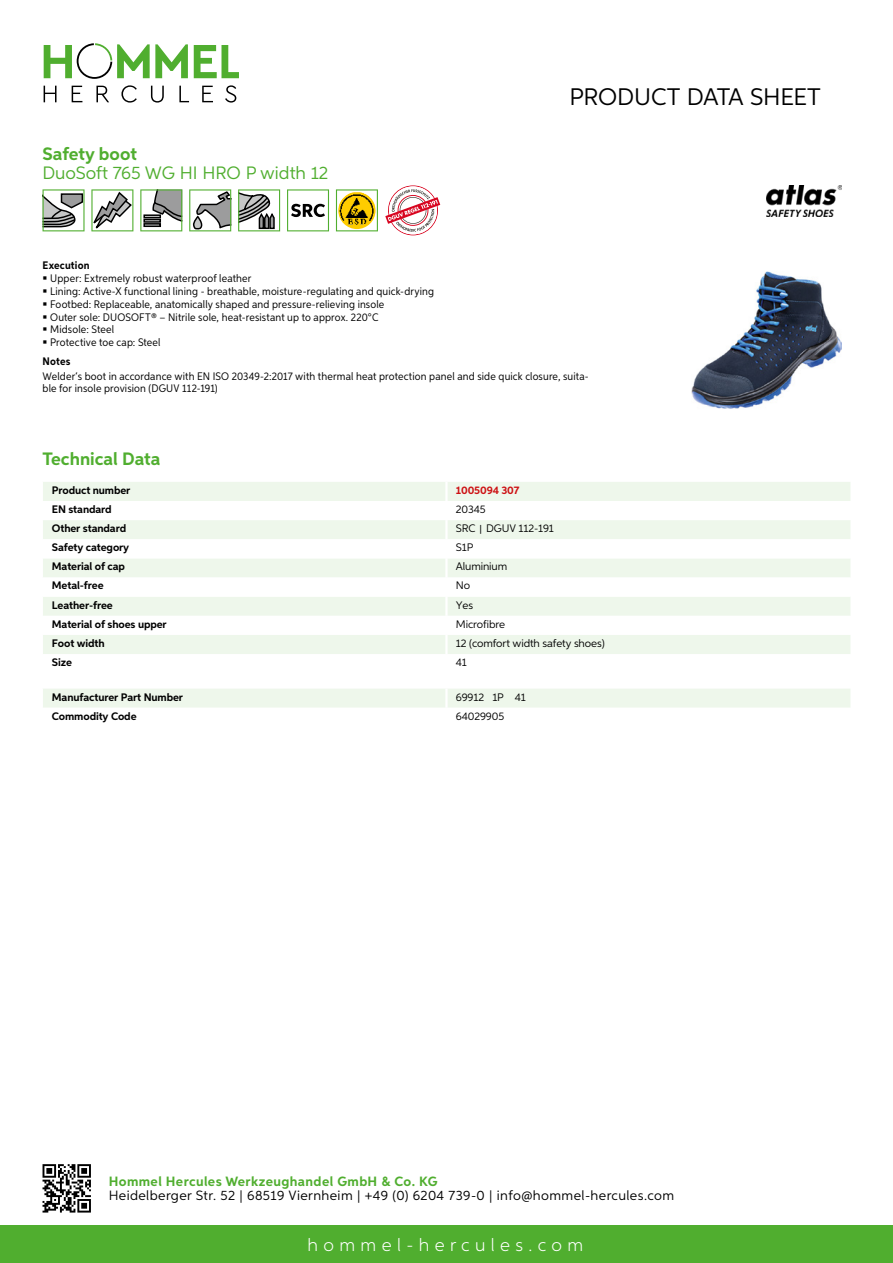
<style>
.page{position:relative;width:893px;height:1263px;background:#fff}
.page>*{position:absolute;margin:0;border:0;box-sizing:border-box;transform-origin:0 0}
.t1{font:24px "Aspira";letter-spacing:-.01em;color:#000}
.t2{font:18px "Aspira";color:#50ae2f}
.t3{font:700 18px "Aspira";color:#50ae2f}
.t4{font:300 18px "Aspira";letter-spacing:.3em;color:#fff}
.t5{font:13.5px "Aspira";letter-spacing:.03em;color:#000}
.t6{font:700 13.5px "Aspira";letter-spacing:.03em;color:#50ae2f}
.t7{font:10.95px/12.8px "Aspira Nar";letter-spacing:.015em;color:#000}
.t8{font:700 10.95px "Aspira";letter-spacing:-.01em;color:#000}
.t9{font:10.95px "Aspira";letter-spacing:-.01em;color:#000}
.t10{font:700 10.95px "Aspira Nar";letter-spacing:.015em;color:#000}
.t11{font:700 10.95px "Aspira";letter-spacing:-.01em;color:#cd1013}
.s1{font-family:"Wuerth Global";font-size:10.5px}
</style>
<div class="page">
<div style="left:0;top:1226px;width:893px;height:37px;background:#50ae2f"></div>
<svg style="left:43px;top:1164px;width:48px;height:48px"></svg>
<svg style="left:194px;top:45px;width:45px;height:33px"></svg>
<svg style="left:44px;top:43px;width:144px;height:36px"></svg>
<svg style="left:44px;top:86px;width:13px;height:16px"></svg>
<svg style="left:72px;top:86px;width:10px;height:16px"></svg>
<svg style="left:96px;top:86px;width:13px;height:16px"></svg>
<svg style="left:121px;top:85px;width:16px;height:18px"></svg>
<svg style="left:151px;top:86px;width:13px;height:17px"></svg>
<svg style="left:179px;top:86px;width:10px;height:16px"></svg>
<svg style="left:202px;top:86px;width:11px;height:16px"></svg>
<svg style="left:225px;top:85px;width:11px;height:18px"></svg>
<div style="left:43px;top:482px;width:807px;height:19px;background:#eef7eb"></div>
<svg style="left:43px;top:520px;width:807px;height:134px;fill:#eef7eb"></svg>
<hr style="left:445px;top:482px;width:3px;height:19px;background:#fff">
<hr style="left:445px;top:520px;width:3px;height:19px;background:#fff">
<hr style="left:445px;top:539px;width:3px;height:19px;background:#fff">
<hr style="left:445px;top:558px;width:3px;height:19px;background:#fff">
<hr style="left:445px;top:577px;width:3px;height:20px;background:#fff">
<hr style="left:445px;top:597px;width:3px;height:19px;background:#fff">
<hr style="left:445px;top:616px;width:3px;height:19px;background:#fff">
<hr style="left:445px;top:635px;width:3px;height:19px;background:#fff">
<div style="left:43px;top:689px;width:807px;height:19px;background:#eef7eb"></div>
<svg style="left:43px;top:189px;width:90px;height:42px"></svg>
<svg style="left:140px;top:189px;width:42px;height:42px"></svg>
<svg style="left:189px;top:189px;width:42px;height:42px"></svg>
<svg style="left:238px;top:189px;width:42px;height:42px"></svg>
<svg style="left:287px;top:189px;width:42px;height:42px"></svg>
<svg style="left:336px;top:189px;width:42px;height:42px"></svg>
<svg style="left:385px;top:185px;width:55px;height:50px"></svg>
<img style="left:692px;top:271px;width:150px;height:138px">
<img style="left:766px;top:185px;width:76px;height:32px">
<h2 class="t3" style="left:43px;top:142px;width:96px">Safety boot</h2>
<h2 class="t2" style="left:43px;top:162px;width:287px">DuoSoft 765 WG HI HRO P width 12</h2>
<h1 class="t1" style="left:569px;top:82px;width:253px">Product data sh eet</h1>
<p class="t10" style="left:43px;top:259px;width:49px">Execution</p>
<p class="t7" style="left:50px;top:272px;width:385px">Upper: Extremely robust waterproof leather<br>Lining: Active-X functional lining - breathable, moisture-regulating and quick-drying Footbed: Replaceable, anatomically shaped and pressure-relieving insole<br>Outer sole: DUOSOFT® – Nitrile sole, heat-resistant up to approx. 220°C<br>Midsole: Steel<br>Protective toe cap: Steel</p>
<p class="t10" style="left:43px;top:355px;width:29px">Notes</p>
<p class="t7" style="left:43px;top:370px;width:548px;line-height:12px">Welder‘s boot in accordance with EN ISO 20349-2:2017 with thermal heat protection panel and side quick closure, suita&shy;ble for insole provision (DGUV 112-191)</p>
<h2 class="t3" style="left:43px;top:448px;width:120px">Technical Data</h2>
<p class="t8" style="left:52px;top:483px;width:80px">Product number</p>
<p class="t11" style="left:456px;top:483px;width:65px">1005094 307</p>
<p class="t8" style="left:52px;top:502px;width:61px">EN standard</p>
<p class="t9" style="left:456px;top:502px;width:31px">20345</p>
<p class="t8" style="left:52px;top:521px;width:76px">Other standard</p>
<p class="t9" style="left:456px;top:522px;width:100px">SRC <span class="s1">|</span> DGUV 112-191</p>
<p class="t8" style="left:52px;top:541px;width:79px">Safety category</p>
<p class="t9" style="left:456px;top:541px;width:19px">S1P</p>
<p class="t8" style="left:52px;top:560px;width:75px">Material of cap</p>
<p class="t9" style="left:456px;top:560px;width:53px">Aluminium</p>
<p class="t8" style="left:52px;top:579px;width:53px">Metal-free</p>
<p class="t9" style="left:456px;top:579px;width:16px">No</p>
<p class="t8" style="left:52px;top:598px;width:62px">Leather-free</p>
<p class="t9" style="left:456px;top:598px;width:19px">Yes</p>
<p class="t8" style="left:52px;top:617px;width:116px">Material of shoes upper</p>
<p class="t9" style="left:456px;top:617px;width:51px">Microfibre</p>
<p class="t8" style="left:52px;top:636px;width:54px">Foot width</p>
<p class="t9" style="left:456px;top:636px;width:150px">12 (comfort width safety shoes)</p>
<p class="t8" style="left:52px;top:655px;width:22px">Size</p>
<p class="t9" style="left:456px;top:655px;width:13px">41</p>
<p class="t8" style="left:52px;top:690px;width:133px">Manufacturer Part Number</p>
<p class="t9" style="left:456px;top:690px;width:72px">69912 1P 41</p>
<p class="t8" style="left:52px;top:709px;width:86px">Commodity Code</p>
<p class="t9" style="left:456px;top:709px;width:50px">64029905</p>
<p class="t6" style="left:109px;top:1172px;width:330px">Hommel Hercules Werkzeughandel GmbH &amp; Co. KG</p>
<p class="t5" style="left:109px;top:1187px;width:567px">Heidelberger Str. 52 | 68519 Viernheim | +49 (0) 6204 739-0 | info@hommel-hercules.com</p>
<h2 class="t4" style="left:307px;top:1234px;width:277px">hommel-hercules.com</h2>
</div>
